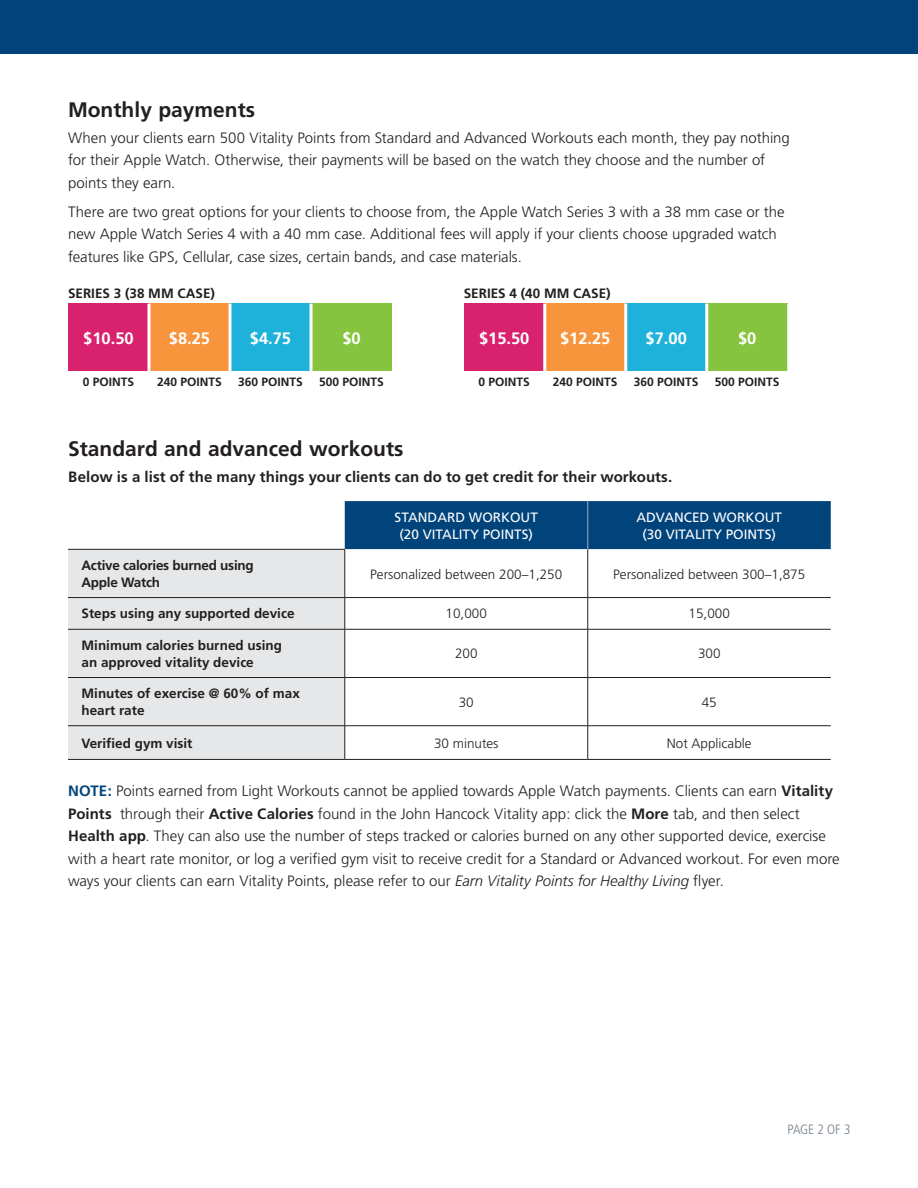
<style>
.page{position:relative;width:918px;height:1188px;background:#fff}
.page>*{position:absolute;margin:0;border:0;box-sizing:border-box;transform-origin:0 0}
.Chart_heads{font:700 21px "Frutiger LT Pro";color:#231f20}
.legal{font:700 16.5px "Frutiger";color:#fff}
.bulleted_text{font:300 15px/22.5px "Frutiger";color:#231f20}
.bulleted_text-2{font:700 15px "Frutiger";letter-spacing:.005em;color:#231f20}
.legal-2{font:700 13.5px/16.5px "Frutiger";color:#231f20}
.t1{font:300 13.5px "Frutiger";color:#231f20}
.t2{font:13.5px/16.5px "Frutiger";color:#fff;text-align:center}
.legal-3{font:700 13.5px/16.5px "Frutiger";letter-spacing:-.02em;color:#231f20}
.t3{font:300 condensed 13.5px "Frutiger";letter-spacing:-.01em;color:#727f8a}
.legal-4{font:700 12px "Frutiger";color:#231f20}
.s1{font-weight:700;color:#00447b}
.s2{font-weight:700}
.s3{font-style:italic}
</style>
<div class="page">
<div style="left:0;top:0;width:918px;height:54px;background:#00447b"></div>
<div style="left:68px;top:304px;width:81px;height:67px;background:#d8226d"></div>
<div style="left:149px;top:304px;width:81px;height:67px;background:#f7943c"></div>
<div style="left:230px;top:304px;width:81px;height:67px;background:#1eb2da"></div>
<div style="left:311px;top:304px;width:81px;height:67px;background:#86c43f"></div>
<hr style="left:148px;top:304px;width:3px;height:67px;background:#fff">
<hr style="left:229px;top:304px;width:3px;height:67px;background:#fff">
<hr style="left:310px;top:304px;width:3px;height:67px;background:#fff">
<div style="left:464px;top:304px;width:81px;height:67px;background:#d8226d"></div>
<div style="left:545px;top:304px;width:81px;height:67px;background:#f7943c"></div>
<div style="left:626px;top:304px;width:81px;height:67px;background:#1eb2da"></div>
<div style="left:707px;top:304px;width:81px;height:67px;background:#86c43f"></div>
<hr style="left:543px;top:304px;width:3px;height:67px;background:#fff">
<hr style="left:624px;top:304px;width:3px;height:67px;background:#fff">
<hr style="left:705px;top:304px;width:3px;height:67px;background:#fff">
<hr style="left:787px;top:304px;width:1px;height:67px;background:#fff">
<div style="left:345px;top:501px;width:486px;height:48px;background:#00447b"></div>
<div style="left:68px;top:550px;width:277px;height:209px;background:#e6e7e9"></div>
<svg style="left:345px;top:549px;width:486px;height:210px"></svg>
<hr style="left:587px;top:501px;width:1px;height:48px;background:#a8a9ad">
<hr style="left:68px;top:549px;width:277px;height:1px;background:#231f20">
<hr style="left:345px;top:550px;width:1px;height:47px;background:#231f20">
<hr style="left:588px;top:549px;width:1px;height:48px;background:#231f20">
<hr style="left:68px;top:597px;width:277px;height:1px;background:#231f20">
<hr style="left:345px;top:597px;width:243px;height:1px;background:#231f20">
<hr style="left:345px;top:598px;width:1px;height:31px;background:#231f20">
<hr style="left:588px;top:597px;width:243px;height:1px;background:#231f20">
<hr style="left:588px;top:598px;width:1px;height:31px;background:#231f20">
<hr style="left:68px;top:629px;width:277px;height:1px;background:#231f20">
<hr style="left:345px;top:629px;width:243px;height:1px;background:#231f20">
<hr style="left:345px;top:629px;width:1px;height:48px;background:#231f20">
<hr style="left:588px;top:629px;width:243px;height:1px;background:#231f20">
<hr style="left:588px;top:629px;width:1px;height:48px;background:#231f20">
<hr style="left:68px;top:677px;width:277px;height:1px;background:#231f20">
<hr style="left:345px;top:677px;width:243px;height:1px;background:#231f20">
<hr style="left:345px;top:678px;width:1px;height:48px;background:#231f20">
<hr style="left:588px;top:677px;width:243px;height:1px;background:#231f20">
<hr style="left:588px;top:678px;width:1px;height:48px;background:#231f20">
<hr style="left:68px;top:725px;width:277px;height:1px;background:#231f20">
<hr style="left:345px;top:725px;width:243px;height:1px;background:#231f20">
<hr style="left:345px;top:726px;width:1px;height:33px;background:#231f20">
<hr style="left:588px;top:725px;width:243px;height:1px;background:#231f20">
<hr style="left:588px;top:726px;width:1px;height:33px;background:#231f20">
<hr style="left:68px;top:759px;width:277px;height:1px;background:#231f20">
<hr style="left:345px;top:759px;width:243px;height:1px;background:#231f20">
<hr style="left:588px;top:759px;width:243px;height:1px;background:#231f20">
<p class="Chart_heads" style="left:68px;top:97px;width:189px">Monthly payments</p>
<p class="bulleted_text" style="left:68px;top:127px;width:723px">When your clients earn 500 Vitality Points from Standard and Advanced Workouts each month, they pay nothing for their Apple Watch. Otherwise, their payments will be based on the watch they choose and the number of points they earn.</p>
<p class="bulleted_text" style="left:68px;top:201px;width:718px">There are two great options for your clients to choose from, the Apple Watch Series 3 with a 38 mm case or the new Apple Watch Series 4 with a 40 mm case. Additional fees will apply if your clients choose upgraded watch features like GPS, Cellular, case sizes, certain bands, and case materials.</p>
<p class="legal-2" style="left:68px;top:285px;width:149px">SERIES 3 (38 MM CASE)</p>
<p class="legal" style="left:83px;top:328px;width:52px">$10.50</p>
<p class="legal" style="left:169px;top:328px;width:43px">$8.25</p>
<p class="legal" style="left:250px;top:328px;width:43px">$4.75</p>
<p class="legal" style="left:342px;top:328px;width:20px">$0</p>
<p class="legal-4" style="left:83px;top:375px;width:53px">0 POINTS</p>
<p class="legal-4" style="left:157px;top:375px;width:66px">240 POINTS</p>
<p class="legal-4" style="left:238px;top:375px;width:66px">360 POINTS</p>
<p class="legal-4" style="left:319px;top:375px;width:66px">500 POINTS</p>
<p class="legal-2" style="left:464px;top:285px;width:149px">SERIES 4 (40 MM CASE)</p>
<p class="legal" style="left:479px;top:328px;width:52px">$15.50</p>
<p class="legal" style="left:560px;top:328px;width:52px">$12.25</p>
<p class="legal" style="left:646px;top:328px;width:43px">$7.00</p>
<p class="legal" style="left:738px;top:328px;width:20px">$0</p>
<p class="legal-4" style="left:479px;top:375px;width:53px">0 POINTS</p>
<p class="legal-4" style="left:553px;top:375px;width:66px">240 POINTS</p>
<p class="legal-4" style="left:634px;top:375px;width:66px">360 POINTS</p>
<p class="legal-4" style="left:715px;top:375px;width:66px">500 POINTS</p>
<p class="Chart_heads" style="left:68px;top:436px;width:337px">Standard and advanced workouts</p>
<p class="bulleted_text-2" style="left:68px;top:468px;width:606px">Below is a list of the many things your clients can do to get credit for their workouts.</p>
<p class="t2" style="left:395px;top:509px;width:145px">STANDARD WORKOUT (20 VITALITY POINTS)</p>
<p class="t2" style="left:636px;top:509px;width:147px">ADVANCED WORKOUT (30 VITALITY POINTS)</p>
<p class="legal-3" style="left:82px;top:557px;width:174px">Active calories burned using<br>Apple Watch</p>
<p class="t1" style="left:370px;top:566px;width:194px">Personalized between 200–1,250</p>
<p class="t1" style="left:613px;top:566px;width:194px">Personalized between 300–1,875</p>
<p class="legal-2" style="left:82px;top:606px;width:215px">Steps using any supported device</p>
<p class="t1" style="left:446px;top:606px;width:43px">10,000</p>
<p class="t1" style="left:689px;top:606px;width:43px">15,000</p>
<p class="legal-2" style="left:82px;top:637px;width:202px">Minimum calories burned using an approved vitality device</p>
<p class="t1" style="left:455px;top:646px;width:24px">200</p>
<p class="t1" style="left:698px;top:646px;width:24px">300</p>
<p class="legal-2" style="left:82px;top:686px;width:220px">Minutes of exercise @ 60% of max heart rate</p>
<p class="t1" style="left:459px;top:694px;width:17px">30</p>
<p class="t1" style="left:702px;top:694px;width:17px">45</p>
<p class="legal-2" style="left:82px;top:735px;width:113px">Verified gym visit</p>
<p class="t1" style="left:434px;top:735px;width:66px">30 minutes</p>
<p class="t1" style="left:667px;top:735px;width:86px">Not Applicable</p>
<p class="bulleted_text" style="left:68px;top:780px;width:773px"><span class="s1">NOTE:</span> Points earned from Light Workouts cannot be applied towards Apple Watch payments. Clients can earn <span class="s2">Vitality Points</span> through their <span class="s2">Active Calories</span> found in the John Hancock Vitality app: click the <span class="s2">More</span> tab, and then select <span class="s2">Health app</span>. They can also use the number of steps tracked or calories burned on any other supported device, exercise with a heart rate monitor, or log a verified gym visit to receive credit for a Standard or Advanced workout. For even more ways your clients can earn Vitality Points, please refer to our <span class="s3">Earn Vitality Points for Healthy Living</span> flyer.</p>
<p class="t3" style="left:788px;top:1122px;width:64px">PAGE 2 OF 3</p>
</div>
